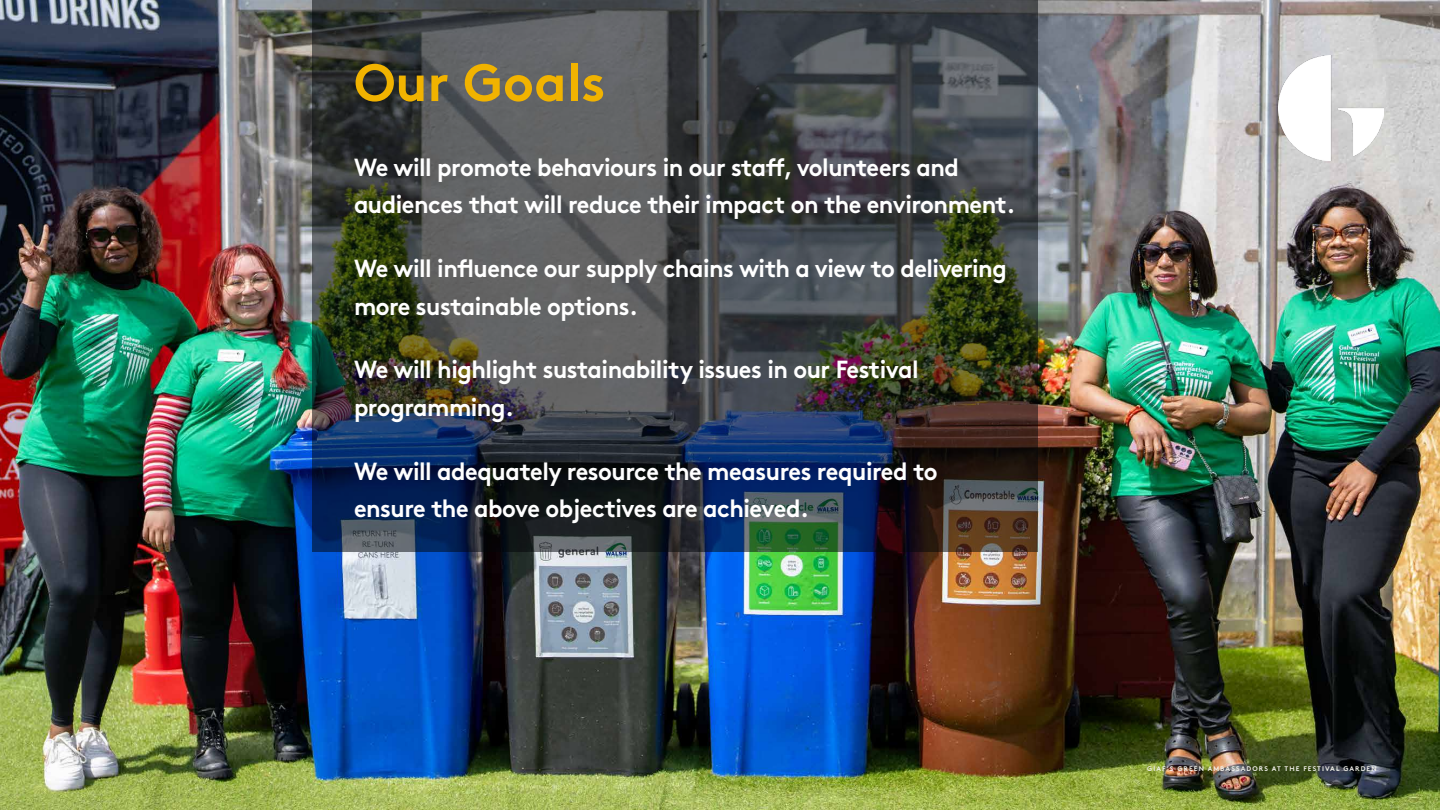
<style>
.page{position:relative;width:1440px;height:810px;background:#fff}
.page>*{position:absolute;margin:0;border:0;box-sizing:border-box;transform-origin:0 0}
.t1{font:700 52.5px "Brown";color:#f1b300}
.t2{font:700 24.75px/37.5px "Brown";letter-spacing:-.02em;color:#fff;scale:.95 1}
.t3{font:700 6.75px "Brown";letter-spacing:.155em;color:#f1f0ea}
</style>
<div class="page">
<img style="left:0;top:0;width:1440px;height:810px">
<img style="left:312px;top:0;width:726px;height:552px">
<img style="left:1279px;top:56px;width:105px;height:105px">
<h1 class="t1" style="left:354px;top:40px;width:253px">Our Goals</h1>
<p class="t2" style="left:354px;top:146px;width:698px">We will promote behaviours in our staff, volunteers and audiences that will reduce their impact on the environment.</p>
<p class="t2" style="left:354px;top:247px;width:689px">We will influence our supply chains with a view to delivering more sustainable options.</p>
<p class="t2" style="left:354px;top:348px;width:596px">We will highlight sustainability issues in our Festival programming.</p>
<p class="t2" style="left:354px;top:450px;width:616px">We will adequately resource the measures required to ensure the above objectives are achieved.</p>
<p class="t3" style="left:1147px;top:763px;width:231px">GIAF’S GREEN AMBASSADORS AT THE FESTIVAL GARDEN</p>
</div>
